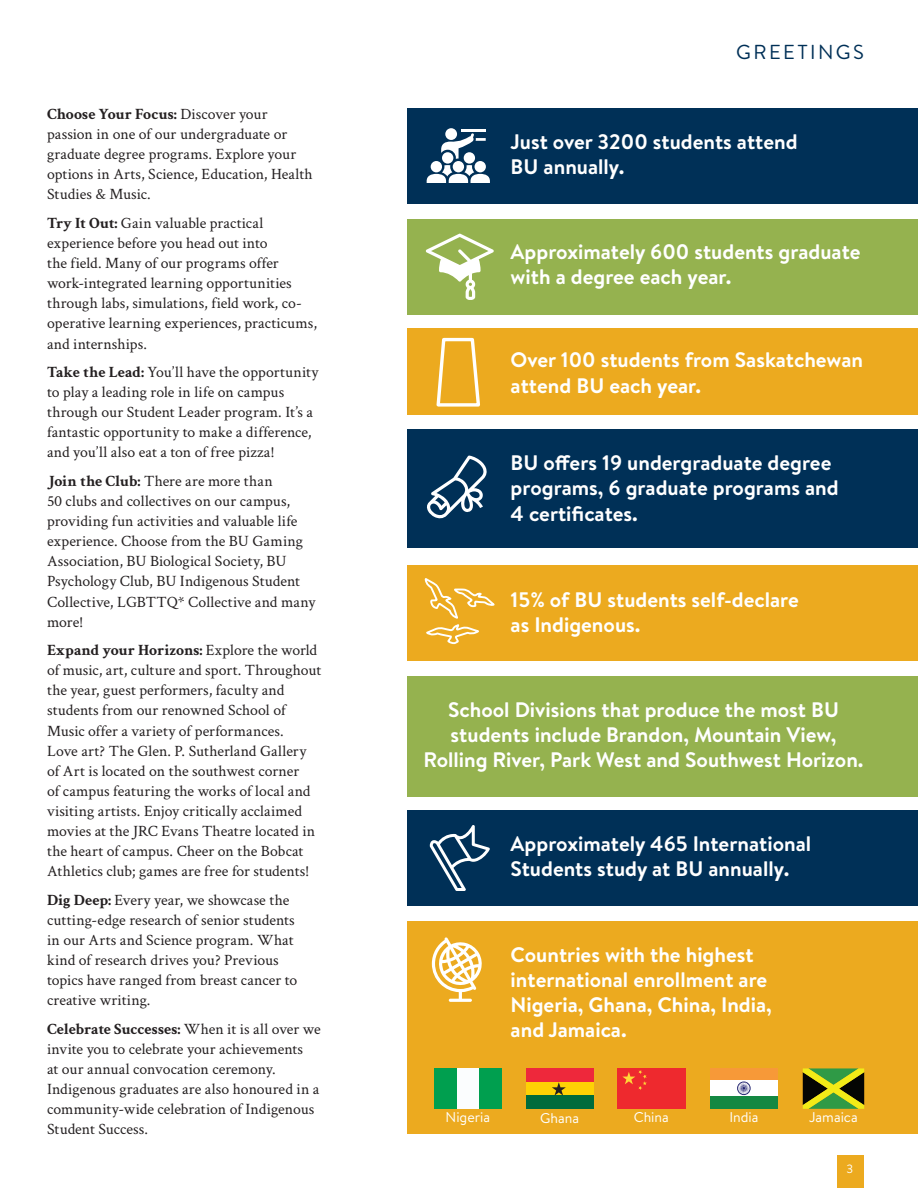
<style>
.page{position:relative;width:918px;height:1188px;background:#fff}
.page>*{position:absolute;margin:0;border:0;box-sizing:border-box;transform-origin:0 0}
.t1{font:700 21px/25.2px "Brandon Text";color:#fff}
.t2{font:20.25px "Brandon Text";letter-spacing:.12em;color:#003057}
.Body_Copy___90__Black{font:15.75px/20.1px "Crimson Text";letter-spacing:.005em;color:#231f20}
.t3{font:14.1px "Brandon Text";color:#fff}
.t4{font:12px "Brandon Text";color:#fff}
.s1{font-weight:700}
</style>
<div class="page">
<div style="left:407px;top:921px;width:511px;height:213px;background:#ecaa1f"></div>
<div style="left:837px;top:1156px;width:27px;height:32px;background:#ecaa1f"></div>
<div style="left:407px;top:108px;width:511px;height:95px;background:#003057"></div>
<div style="left:407px;top:219px;width:511px;height:95px;background:#95b24f"></div>
<div style="left:407px;top:328px;width:511px;height:87px;background:#ecaa1f"></div>
<svg style="left:426px;top:234px;width:68px;height:66px"></svg>
<svg style="left:436px;top:337px;width:44px;height:70px"></svg>
<svg style="left:441px;top:133px;width:45px;height:26px"></svg>
<div style="left:445px;top:128px;width:12px;height:12px;background:#fff;border-radius:50%"></div>
<hr style="left:461px;top:129px;width:25px;height:3px;background:#fff">
<div style="left:464px;top:152px;width:11px;height:12px;background:#fff;border-radius:50%"></div>
<div style="left:453px;top:161px;width:11px;height:11px;background:#fff;border-radius:50%"></div>
<div style="left:431px;top:161px;width:11px;height:11px;background:#fff;border-radius:50%"></div>
<div style="left:475px;top:161px;width:11px;height:11px;background:#fff;border-radius:50%"></div>
<svg style="left:427px;top:165px;width:63px;height:18px"></svg>
<div style="left:442px;top:152px;width:11px;height:12px;background:#fff;border-radius:50%"></div>
<div style="left:407px;top:566px;width:511px;height:95px;background:#ecaa1f"></div>
<div style="left:407px;top:676px;width:511px;height:121px;background:#95b24f"></div>
<div style="left:407px;top:430px;width:511px;height:118px;background:#003057"></div>
<svg style="left:427px;top:456px;width:60px;height:62px"></svg>
<svg style="left:425px;top:578px;width:70px;height:66px"></svg>
<div style="left:407px;top:810px;width:511px;height:96px;background:#003057"></div>
<svg style="left:430px;top:825px;width:60px;height:66px"></svg>
<svg style="left:432px;top:937px;width:50px;height:65px"></svg>
<div style="left:479px;top:1069px;width:23px;height:40px;background:#009f4f"></div>
<div style="left:457px;top:1069px;width:22px;height:40px;background:#fbfdfe"></div>
<div style="left:434px;top:1069px;width:23px;height:40px;background:#009f4f"></div>
<div style="left:618px;top:1068px;width:68px;height:41px;background:#ee292e"></div>
<svg style="left:622px;top:1070px;width:25px;height:20px"></svg>
<svg style="left:803px;top:1068px;width:61px;height:41px;background:#668520"></svg>
<div style="left:526px;top:1082px;width:68px;height:14px;background:#fed105"></div>
<div style="left:526px;top:1069px;width:68px;height:13px;background:#ee283b"></div>
<div style="left:526px;top:1096px;width:68px;height:13px;background:#006b3c"></div>
<svg style="left:552px;top:1082px;width:14px;height:14px"></svg>
<div style="left:710px;top:1068px;width:68px;height:13px;background:#f79938"></div>
<div style="left:710px;top:1096px;width:68px;height:13px;background:#148842"></div>
<div style="left:710px;top:1081px;width:68px;height:15px;background:#fff"></div>
<svg style="left:737px;top:1081px;width:14px;height:14px"></svg>
<p class="Body_Copy___90__Black" style="left:47px;top:104px;width:267px"><span class="s1">Choose Your Focus:</span> Discover your passion in one of our undergraduate or graduate degree programs. Explore your options in Arts, Science, Education, Health Studies &amp; Music.</p>
<p class="Body_Copy___90__Black" style="left:47px;top:212px;width:272px"><span class="s1">Try It Out:</span> Gain valuable practical experience before you head out into<br>the field. Many of our programs offer work-integrated learning opportunities through labs, simulations, field work, co&shy;operative learning experiences, practicums, and internships.</p>
<p class="Body_Copy___90__Black" style="left:47px;top:362px;width:273px"><span class="s1">Take the Lead:</span> You’ll have the opportunity to play a leading role in life on campus through our Student Leader program. It’s a fantastic opportunity to make a difference, and you’ll also eat a ton of free pizza!</p>
<p class="Body_Copy___90__Black" style="left:47px;top:471px;width:270px"><span class="s1">Join the Club:</span> There are more than<br>50 clubs and collectives on our campus, providing fun activities and valuable life experience. Choose from the BU Gaming Association, BU Biological Society, BU Psychology Club, BU Indigenous Student Collective, LGBTTQ* Collective and many more!</p>
<p class="Body_Copy___90__Black" style="left:47px;top:640px;width:276px"><span class="s1">Expand your Horizons:</span> Explore the world of music, art, culture and sport. Throughout the year, guest performers, faculty and students from our renowned School of Music offer a variety of performances.<br>Love art? The Glen. P. Sutherland Gallery of Art is located on the southwest corner<br>of campus featuring the works of local and visiting artists. Enjoy critically acclaimed movies at the JRC Evans Theatre located in the heart of campus. Cheer on the Bobcat Athletics club; games are free for students!</p>
<p class="Body_Copy___90__Black" style="left:47px;top:889px;width:252px"><span class="s1">Dig Deep:</span> Every year, we showcase the cutting-edge research of senior students in our Arts and Science program. What kind of research drives you? Previous topics have ranged from breast cancer to creative writing.</p>
<p class="Body_Copy___90__Black" style="left:47px;top:1018px;width:275px"><span class="s1">Celebrate Successes:</span> When it is all over we invite you to celebrate your achievements<br>at our annual convocation ceremony.<br>Indigenous graduates are also honoured in a community-wide celebration of Indigenous Student Success.</p>
<p class="t2" style="left:736px;top:38px;width:129px">GREETINGS</p>
<p class="t1" style="left:511px;top:128px;width:289px">Just over 3200 students attend<br>BU annually.</p>
<p class="t1" style="left:511px;top:239px;width:351px">Approximately 600 students graduate with a degree each year.</p>
<p class="t1" style="left:511px;top:347px;width:354px">Over 100 students from Saskatchewan attend BU each year.</p>
<p class="t1" style="left:511px;top:450px;width:330px">BU offers 19 undergraduate degree programs, 6 graduate programs and<br>4 certificates.</p>
<p class="t1" style="left:511px;top:586px;width:290px">15% of BU students self-declare as Indigenous.</p>
<p class="t1" style="left:423px;top:697px;width:442px;text-align:center">School Divisions that produce the most BU students include Brandon, Mountain View,<br>Rolling River, Park West and Southwest Horizon.</p>
<p class="t1" style="left:511px;top:831px;width:302px">Approximately 465 International<br>Students study at BU annually.</p>
<p class="t1" style="left:511px;top:941px;width:245px">Countries with the highest</p>
<p class="t1" style="left:511px;top:967px;width:258px">international enrollment are</p>
<p class="t1" style="left:511px;top:992px;width:263px">Nigeria, Ghana, China, India,</p>
<p class="t1" style="left:511px;top:1017px;width:118px">and Jamaica.</p>
<p class="t3" style="left:446px;top:1107px;width:46px">Nigeria</p>
<p class="t3" style="left:540px;top:1108px;width:40px">Ghana</p>
<p class="t3" style="left:634px;top:1107px;width:37px">China</p>
<p class="t3" style="left:729px;top:1108px;width:31px">India</p>
<p class="t3" style="left:809px;top:1107px;width:50px">Jamaica</p>
<p class="t4" style="left:846px;top:1161px;width:8px">3</p>
</div>
